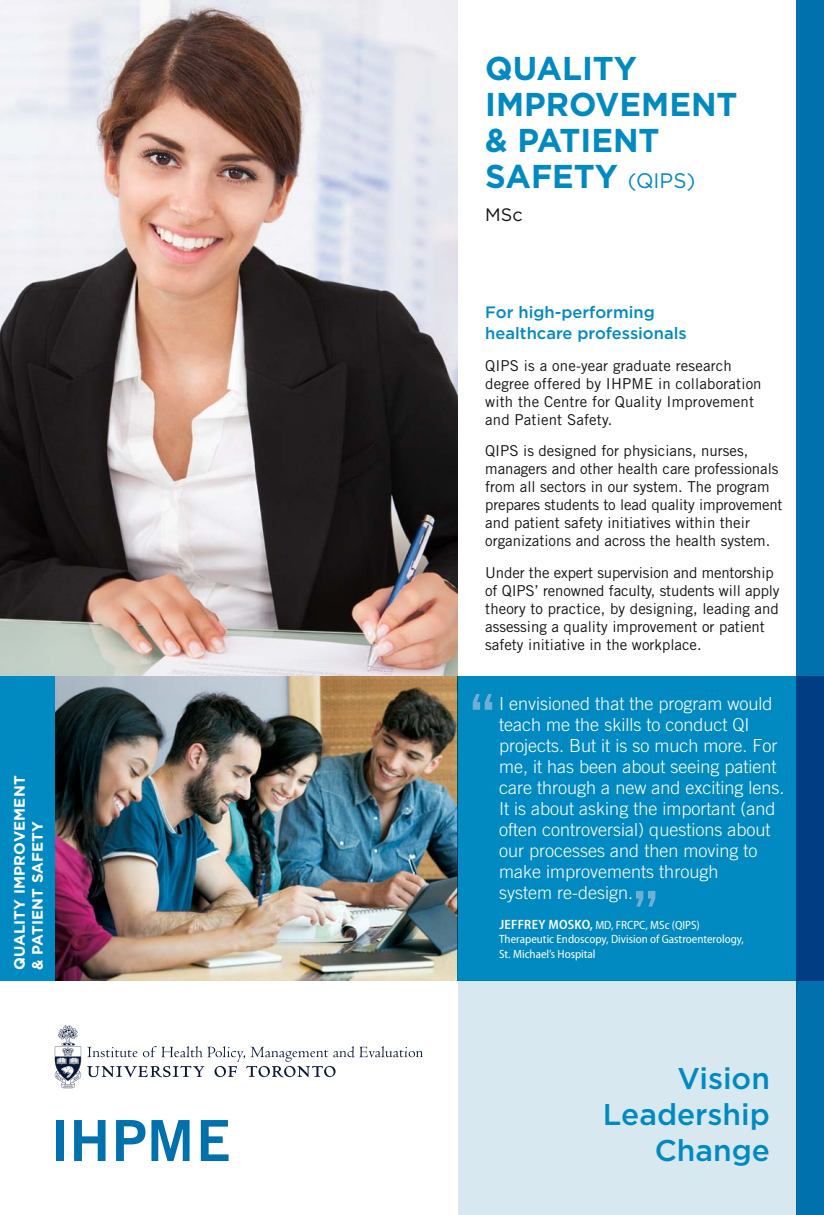
<style>
.page{position:relative;width:824px;height:1215px;background:#fff}
.page>*{position:absolute;margin:0;border:0;box-sizing:border-box;transform-origin:0 0}
.t1{font:700 33px/36px "Gotham";color:#008ac1}
.t2{font:500 30px/36px "Gotham";color:#008ac1;text-align:right}
.t3{font:300 18px/21px "Trade Gothic";color:#fff}
.t4{font:18px "Gotham";color:#121212}
.t5{font:500 16.5px/21px "Gotham";color:#008ac1}
.t6{font:15px/18px "Trade Gothic";color:#121212}
.t7{font:700 15px/18px "Gotham";letter-spacing:.01em;color:#fff}
.t8{font:semi-condensed 12px/14.4px "Myriad Pro";color:#fff}
.s1{font-weight:400;font-size:21px}
.s2{font-weight:600;font-size:13.5px}
</style>
<div class="page">
<div style="left:458px;top:980px;width:338px;height:235px;background:#d7e8f1"></div>
<img style="left:55px;top:676px;width:403px;height:304px">
<img style="left:0;top:0;width:458px;height:676px">
<div style="left:56px;top:1120px;width:8px;height:41px;background:#0071ad"></div>
<svg style="left:74px;top:1120px;width:31px;height:41px"></svg>
<svg style="left:116px;top:1120px;width:29px;height:41px"></svg>
<svg style="left:151px;top:1120px;width:38px;height:41px"></svg>
<svg style="left:201px;top:1120px;width:27px;height:41px"></svg>
<svg style="left:54px;top:1025px;width:369px;height:63px"></svg>
<div style="left:0;top:676px;width:55px;height:304px;background:#008ac1"></div>
<div style="left:796px;top:0;width:28px;height:1215px;background:#0071ad"></div>
<div style="left:458px;top:676px;width:366px;height:304px;background:#008ac1"></div>
<svg style="left:472px;top:694px;width:20px;height:16px"></svg>
<svg style="left:636px;top:891px;width:19px;height:16px"></svg>
<p class="t7" style="left:10px;top:970px;width:196px;rotate:-90deg">QUALITY I MPROVEMENT &amp; PATIENT SAFETY</p>
<h1 class="t1" style="left:485px;top:51px;width:254px">QUALITY<br>I MPROVEMENT &amp; PATIENT<br>SAFETY <span class="s1">(QIPS)</span></h1>
<p class="t4" style="left:485px;top:203px;width:39px">MSc</p>
<p class="t5" style="left:485px;top:302px;width:203px">For high-performing healthcare professionals</p>
<p class="t6" style="left:485px;top:356px;width:278px">QIPS is a one-year graduate research degree offered by IHPME in collaboration with the Centre for Quality Improvement and Patient Safety.</p>
<p class="t6" style="left:485px;top:442px;width:299px">QIPS is designed for physicians, nurses, managers and other health care professionals from all sectors in our system. The program prepares students to lead quality improvement and patient safety initiatives within their organizations and across the health system.</p>
<p class="t6" style="left:485px;top:563px;width:296px">Under the expert supervision and mentorship of QIPS’ renowned faculty, students will apply theory to practice, by designing, leading and assessing a quality improvement or patient safety initiative in the workplace.</p>
<p class="t3" style="left:499px;top:693px;width:287px">I envisioned that the program would teach me the skills to conduct QI projects. But it is so much more. For me, it has been about seeing patient care through a new and exciting lens.<br>It is about asking the important (and often controversial) questions about our processes and then moving to make improvements through<br>system re-design.</p>
<p class="t8" style="left:499px;top:918px;width:246px"><span class="s2">JEFFREY MOSKO,</span> MD, FRCPC, MSc (QIPS)<br>Therapeutic Endoscopy, Division of Gastroenterology,<br>St. Michael’s Hospital</p>
<h2 class="t2" style="left:603px;top:1060px;width:168px">Vision<br>Leadership<br>Change</h2>
</div>
